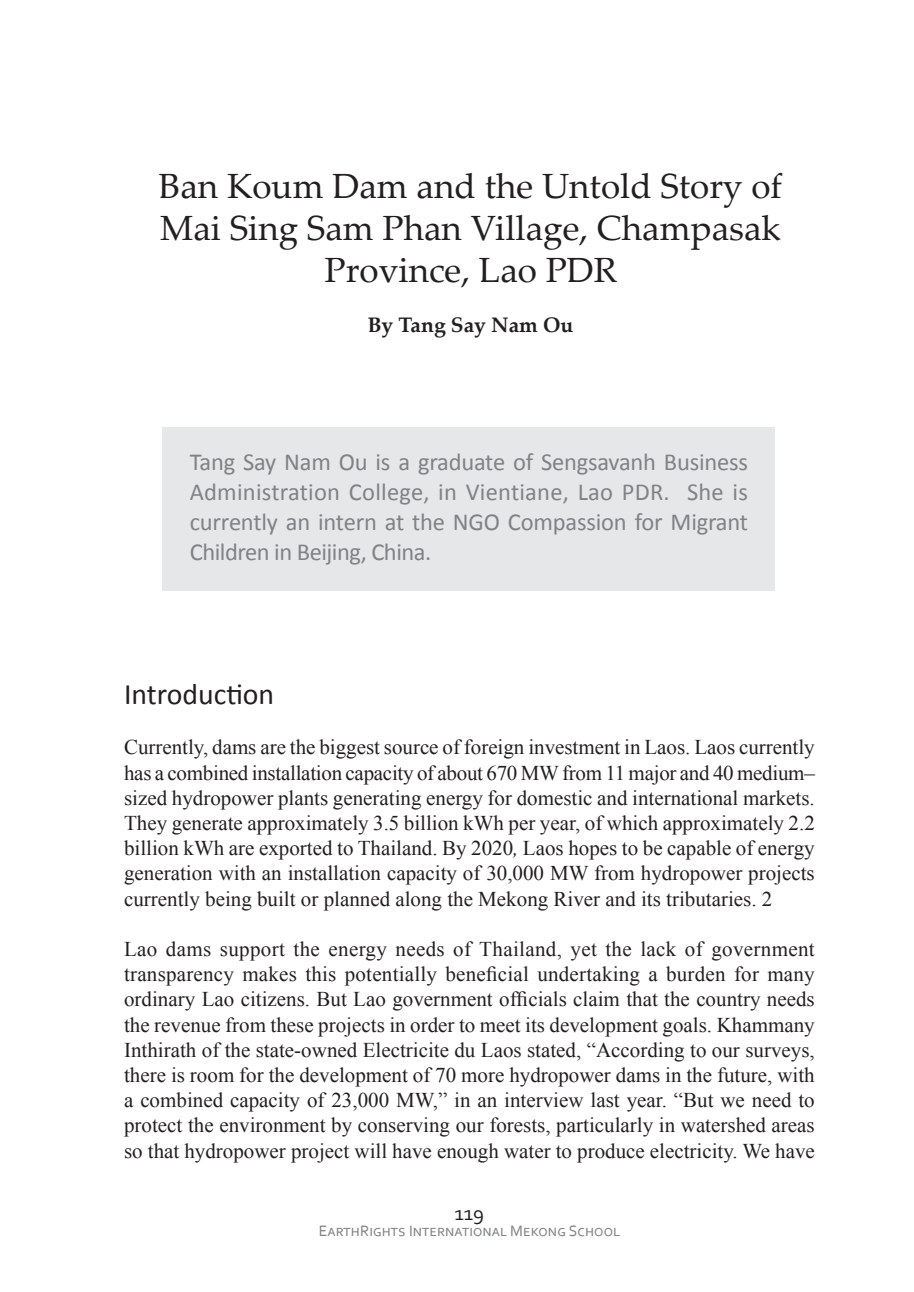
<style>
.page{position:relative;width:914px;height:1292px;background:#fff}
.page>*{position:absolute;margin:0;border:0;box-sizing:border-box;transform-origin:0 0}
.t1{font:35px/42px "Palatino Linotype";color:#231f20;text-align:center}
.t2{font:29.75px "Calibri";color:#231f20}
.t3{font:24.5px/29.8px "Calibri";letter-spacing:-.02em;color:#808285;text-align:justify}
.t4{font:21px/25.2px "Times New Roman";color:#231f20;text-align:justify}
.t5{font:700 21px "Palatino Linotype";color:#231f20}
.t6{font:21px "Corbel";color:#231f20}
.t7{font:15.75px "Corbel";color:#808285}
.s1{font-style:italic}
</style>
<div class="page">
<div style="left:162px;top:426px;width:613px;height:164px;background:#e6e7e9"></div>
<h1 class="t1" style="left:159px;top:169px;width:624px">Ban Koum Dam and the Untold Story of<br>Mai Sing Sam Phan Village, Champasak<br>Province, Lao PDR</h1>
<p class="t5" style="left:368px;top:317px;width:207px">By Tang Say Nam Ou</p>
<p class="t3" style="left:190px;top:449px;width:559px">Tang Say Nam Ou is a graduate of Sengsavanh Business Administration College, in Vientiane, Lao PDR. She is currently an intern at the NGO Compassion for Migrant Children in Beijing, China.</p>
<h2 class="t2" style="left:124px;top:681px;width:152px">Introduction</h2>
<p class="t4" style="left:124px;top:734px;width:692px">Currently, dams are the biggest source of foreign investment in Laos. Laos currently has a combined installation capacity of about 670 MW from 11 major and 40 medium– sized hydropower plants generating energy for domestic and international markets.<br>They generate approximately 3.5 billion kWh per year, of which approximately 2.2 billion kWh are exported to Thailand. By 2020<span class="s1">,</span> Laos hopes to be capable of energy generation with an installation capacity of 30,000 MW from hydropower projects currently being built or planned along the Mekong River and its tributaries. 2</p>
<p class="t4" style="left:124px;top:936px;width:692px">Lao dams support the energy needs of Thailand, yet the lack of government transparency makes this potentially beneficial undertaking a burden for many ordinary Lao citizens. But Lao government officials claim that the country needs the revenue from these projects in order to meet its development goals. Khammany Inthirath of the state-owned Electricite du Laos stated, “According to our surveys, there is room for the development of 70 more hydropower dams in the future, with a combined capacity of 23,000 MW,” in an interview last year. “But we need to protect the environment by conserving our forests, particularly in watershed areas so that hydropower project will have enough water to produce electricity. We have</p>
<p class="t6" style="left:454px;top:1203px;width:31px">119</p>
<p class="t7" style="left:319px;top:1223px;width:303px">EARTHRIGHTS INTERNATIONAL MEKONG SCHOOL</p>
</div>
